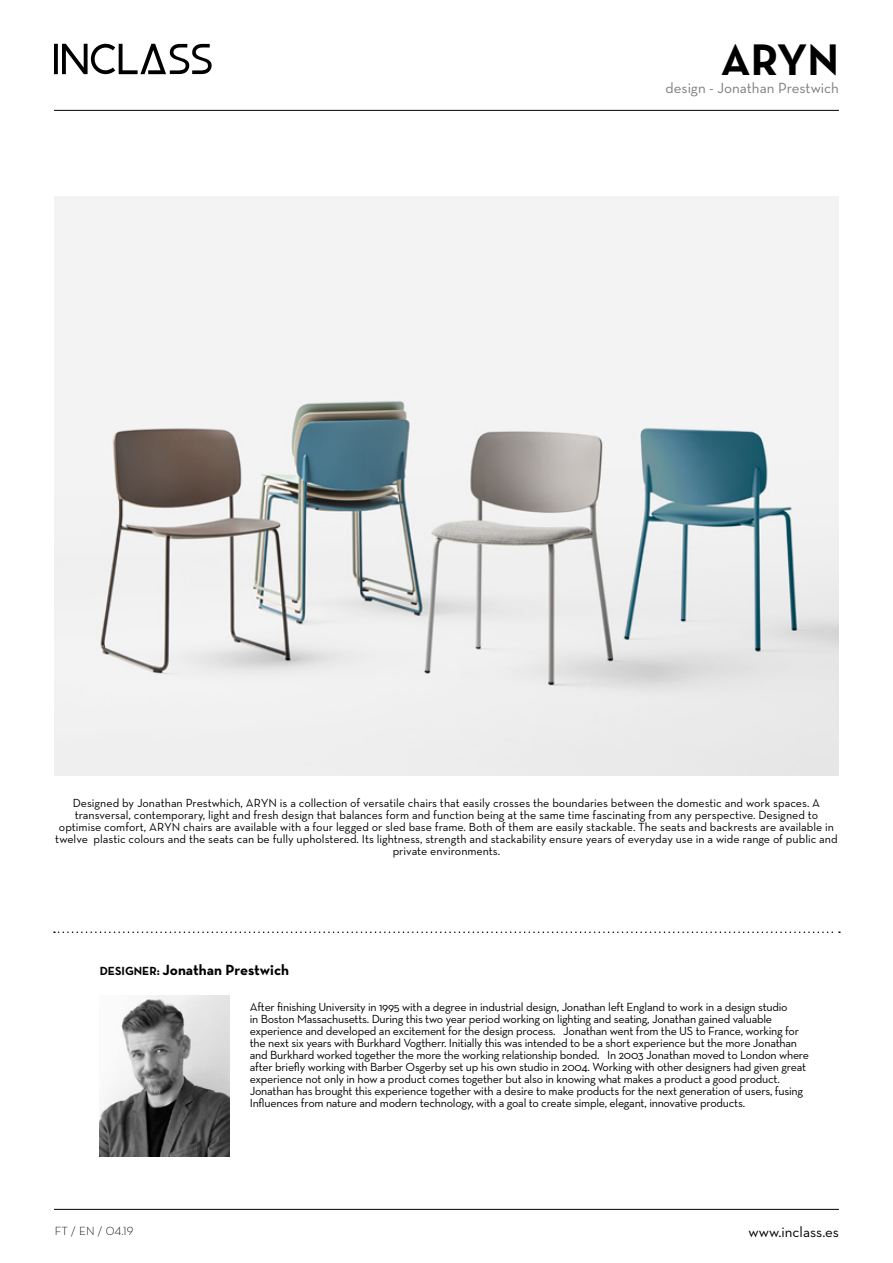
<style>
.page{position:relative;width:893px;height:1263px;background:#fff}
.page>*{position:absolute;margin:0;border:0;box-sizing:border-box;transform-origin:0 0}
.t1{font:700 45px "Neutra Text";color:#000}
.t2{font:700 15px "Neutra Text";color:#000}
.t3{font:15px "Neutra Text";color:#7d7d7d}
.t4{font:15px "Neutra Text";color:#000}
.t5{font:12px/12px "Neutra Text";letter-spacing:-.02em;color:#000}
.t6{font:12px/12px "Neutra Text";color:#000;text-align:center}
.t7{font:300 12px "Neutra Text";color:#000}
.s1{font-size:12px}
.s2{font-family:"Neutra Text Light Alt";font-weight:400}
</style>
<div class="page">
<hr style="left:54px;top:110px;width:785px;height:1px;background:#000">
<hr style="left:54px;top:1209px;width:785px;height:1px;background:#000">
<svg style="left:54px;top:44px;width:158px;height:30px"></svg>
<svg style="left:54px;top:931px;width:786px;height:2px"></svg>
<img style="left:100px;top:995px;width:130px;height:162px">
<img style="left:54px;top:196px;width:785px;height:580px">
<h1 class="t1" style="left:721px;top:32px;width:120px">ARYN</h1>
<p class="t3" style="left:665px;top:79px;width:175px">design - Jonathan Prestwich</p>
<p class="t6" style="left:55px;top:796px;width:784px">Designed by Jonathan Prestwhich, ARYN is a collection of versatile chairs that easily crosses the boundaries between the domestic and work spaces. A transversal, contemporary, light and fresh design that balances form and function being at the same time fascinating from any perspective. Designed to optimise comfort, ARYN chairs are available with a four legged or sled base frame. Both of them are easily stackable. The seats and backrests are available in twelve plastic colours and the seats can be fully upholstered. Its lightness, strength and stackability ensure years of everyday use in a wide range of public and private environments.</p>
<p class="t2" style="left:100px;top:960px;width:191px"><span class="s1">DESIGNER:</span> Jonathan Prestwich</p>
<p class="t5" style="left:250px;top:1000px;width:561px">After finishing University in 1995 with a degree in industrial design, Jonathan left England to work in a design studio<br>in Boston Massachusetts. During this two year period working on lighting and seating, Jonathan gained valuable experience and developed an excitement for the design process. Jonathan went from the US to France, working for the next six years with Burkhard Vogtherr. Initially this was intended to be a short experience but the more Jonathan and Burkhard worked together the more the working relationship bonded. In 2003 Jonathan moved to London where after briefly working with Barber Osgerby set up his own studio in 2004. Working with other designers had given great experience not only in how a product comes together but also in knowing what makes a product a good product.<br>Jonathan has brought this experience together with a desire to make products for the next generation of users, fusing Influences from nature and modern technology, with a goal to create simple, elegant, innovative products.</p>
<p class="t7" style="left:55px;top:1224px;width:80px">FT / EN / <span class="s2">04.19</span></p>
<p class="t4" style="left:748px;top:1223px;width:92px">www.inclass.es</p>
</div>
